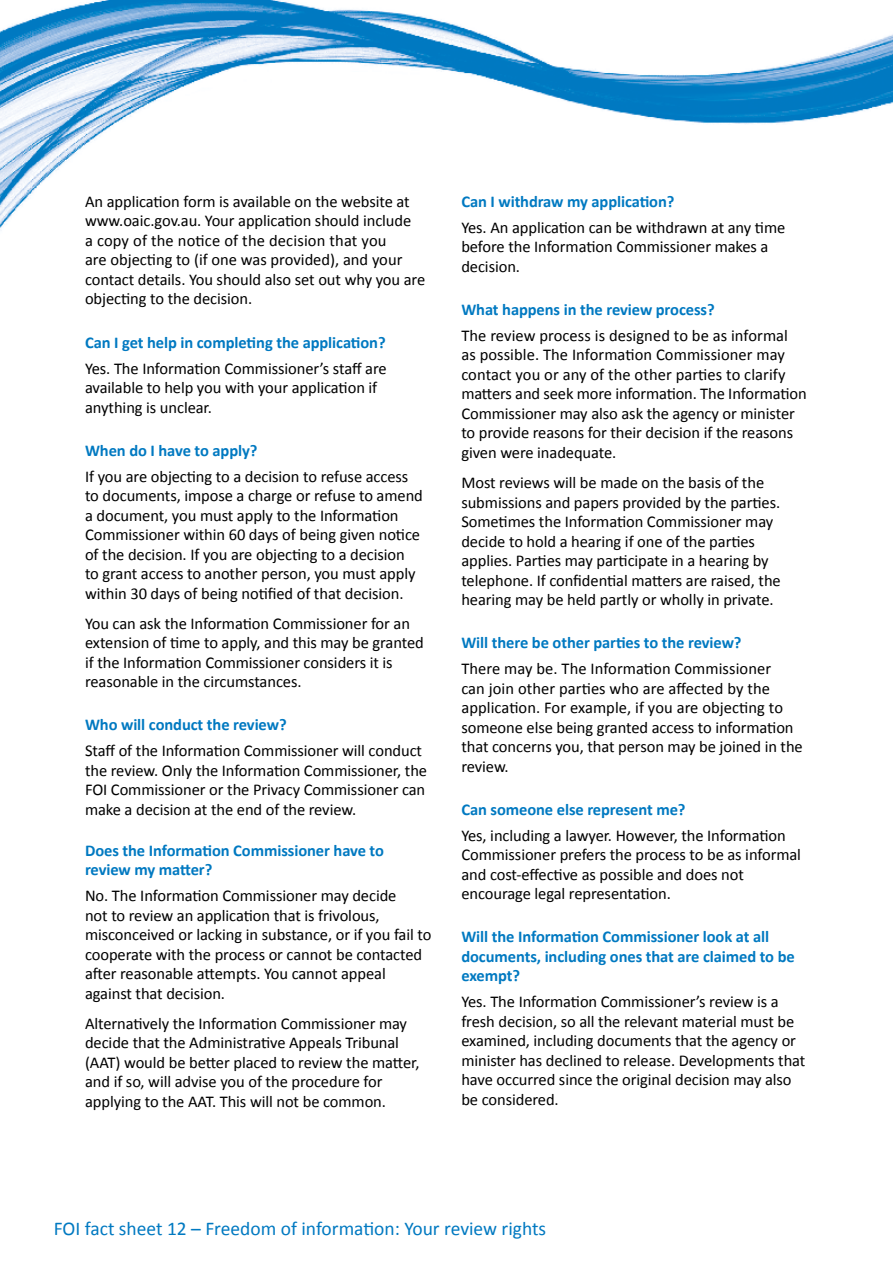
<style>
.page{position:relative;width:893px;height:1263px;background:#fff}
.page>*{position:absolute;margin:0;border:0;box-sizing:border-box;transform-origin:0 0}
.t1{font:19.5px "Calibri";color:#0079c1}
.Body_text{font:16.5px/19.5px "Calibri";letter-spacing:-.005em;color:#000}
.t2{font:700 16.5px/19.6px "Calibri";letter-spacing:-.005em;color:#0079c1}
</style>
<div class="page">
<img style="left:0;top:0;width:893px;height:230px">
<p class="Body_text" style="left:85px;top:192px;width:342px">An application form is available on the website at www.oaic.gov.au. Your application should include<br>a copy of the notice of the decision that you<br>are objecting to (if one was provided), and your contact details. You should also set out why you are objecting to the decision.</p>
<h3 class="t2" style="left:85px;top:332px;width:302px">Can I get help in completing the application?</h3>
<p class="Body_text" style="left:85px;top:358px;width:303px">Yes. The Information Commissioner’s staff are available to help you with your application if anything is unclear.</p>
<h3 class="t2" style="left:85px;top:440px;width:174px">When do I have to apply?</h3>
<p class="Body_text" style="left:85px;top:466px;width:339px">If you are objecting to a decision to refuse access to documents, impose a charge or refuse to amend a document, you must apply to the Information Commissioner within 60 days of being given notice of the decision. If you are objecting to a decision to grant access to another person, you must apply within 30 days of being notified of that decision.</p>
<p class="Body_text" style="left:85px;top:614px;width:340px">You can ask the Information Commissioner for an extension of time to apply, and this may be granted if the Information Commissioner considers it is reasonable in the circumstances.</p>
<h3 class="t2" style="left:85px;top:715px;width:203px">Who will conduct the review?</h3>
<p class="Body_text" style="left:85px;top:741px;width:344px">Staff of the Information Commissioner will conduct the review. Only the Information Commissioner, the FOI Commissioner or the Privacy Commissioner can make a decision at the end of the review.</p>
<h3 class="t2" style="left:85px;top:840px;width:300px">Does the Information Commissioner have to review my matter?</h3>
<p class="Body_text" style="left:85px;top:886px;width:348px">No. The Information Commissioner may decide<br>not to review an application that is frivolous, misconceived or lacking in substance, or if you fail to cooperate with the process or cannot be contacted after reasonable attempts. You cannot appeal against that decision.</p>
<p class="Body_text" style="left:85px;top:1014px;width:336px">Alternatively the Information Commissioner may decide that the Administrative Appeals Tribunal (AAT) would be better placed to review the matter, and if so, will advise you of the procedure for applying to the AAT. This will not be common.</p>
<h3 class="t2" style="left:461px;top:192px;width:215px">Can I withdraw my application?</h3>
<p class="Body_text" style="left:461px;top:218px;width:325px">Yes. An application can be withdrawn at any time before the Information Commissioner makes a decision.</p>
<h3 class="t2" style="left:461px;top:300px;width:255px">What happens in the review process?</h3>
<p class="Body_text" style="left:461px;top:326px;width:347px">The review process is designed to be as informal<br>as possible. The Information Commissioner may contact you or any of the other parties to clarify matters and seek more information. The Information Commissioner may also ask the agency or minister to provide reasons for their decision if the reasons given were inadequate.</p>
<p class="Body_text" style="left:461px;top:473px;width:321px">Most reviews will be made on the basis of the submissions and papers provided by the parties.<br>Sometimes the Information Commissioner may decide to hold a hearing if one of the parties applies. Parties may participate in a hearing by telephone. If confidential matters are raised, the hearing may be held partly or wholly in private.</p>
<h3 class="t2" style="left:461px;top:633px;width:282px">Will there be other parties to the review?</h3>
<p class="Body_text" style="left:461px;top:659px;width:343px">There may be. The Information Commissioner<br>can join other parties who are affected by the application. For example, if you are objecting to someone else being granted access to information that concerns you, that person may be joined in the review.</p>
<h3 class="t2" style="left:461px;top:799px;width:226px">Can someone else represent me?</h3>
<p class="Body_text" style="left:461px;top:825px;width:341px">Yes, including a lawyer. However, the Information Commissioner prefers the process to be as informal and cost-effective as possible and does not encourage legal representation.</p>
<h3 class="t2" style="left:461px;top:927px;width:335px">Will the Information Commissioner look at all documents, including ones that are claimed to be exempt?</h3>
<p class="Body_text" style="left:461px;top:992px;width:346px">Yes. The Information Commissioner’s review is a fresh decision, so all the relevant material must be examined, including documents that the agency or minister has declined to release. Developments that have occurred since the original decision may also be considered.</p>
<p class="t1" style="left:54px;top:1216px;width:494px">FOI fact sheet 12 – Freedom of information: Your review rights</p>
</div>
